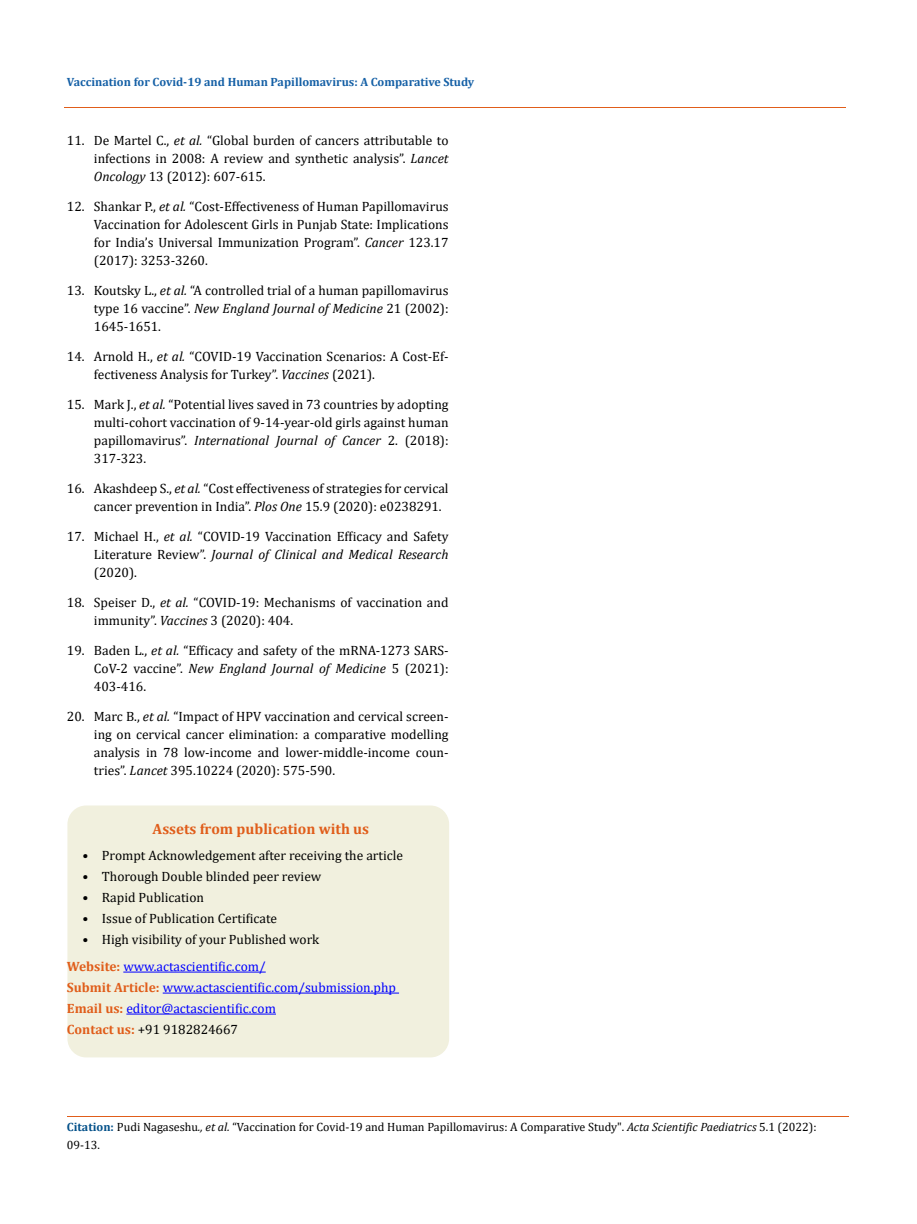
<style>
.page{position:relative;width:917px;height:1224px;background:#fff}
.page>*{position:absolute;margin:0;border:0;box-sizing:border-box;transform-origin:0 0}
.t1{font:700 15px "Cambria";color:#e05d1a}
.t2{font:13.5px/18px "Cambria";color:#000;text-align:justify}
.t3{font:13.5px/21px "Cambria";color:#00f}
.t4{font:12px/18px "Cambria";color:#000}
.t5{font:700 12px "Cambria";color:#1560a6}
.s1{font-style:italic}
.s2{font-weight:700;color:#e05d1a}
.s3{color:#000}
.s4{font-weight:700;color:#035089}
</style>
<div class="page">
<div style="left:68px;top:806px;width:380px;height:251px;background:#f1f0de;border-radius:18px"></div>
<div style="left:67px;top:806px;width:382px;height:251px;border:2px solid #f1f0de;border-radius:18px"></div>
<hr style="left:123px;top:972px;width:143px;height:1px;background:#00f">
<hr style="left:163px;top:993px;width:236px;height:1px;background:#00f">
<hr style="left:126px;top:1014px;width:150px;height:1px;background:#00f">
<hr style="left:64px;top:108px;width:781px;height:1px;background:#e05d1a">
<hr style="left:67px;top:1116px;width:781px;height:1px;background:#e05d1a">
<p class="t5" style="left:67px;top:73px;width:409px">Vaccination for Covid-19 and Human Papillomavirus: A Comparative Study</p>
<p class="t2" style="left:94px;top:132px;width:356px;text-indent:-27px">11. De Martel C., <span class="s1">et al.</span> “Global burden of cancers attributable to infections in 2008: A review and synthetic analysis”. <span class="s1">Lancet Oncology</span> 13 (2012): 607-615.</p>
<p class="t2" style="left:94px;top:198px;width:356px;text-indent:-27px">12. Shankar P., <span class="s1">et al.</span> “Cost-Effectiveness of Human Papillomavirus Vaccination for Adolescent Girls in Punjab State: Implications for India’s Universal Immunization Program”. <span class="s1">Cancer</span> 123.17 (2017): 3253-3260.</p>
<p class="t2" style="left:94px;top:282px;width:356px;text-indent:-27px">13. Koutsky L., <span class="s1">et al.</span> “A controlled trial of a human papillomavirus type 16 vaccine”. <span class="s1">New England Journal of Medicine</span> 21 (2002):<br>1645-1651.</p>
<p class="t2" style="left:94px;top:348px;width:356px;text-indent:-27px">14. Arnold H., <span class="s1">et al.</span> “COVID-19 Vaccination Scenarios: A Cost-Ef&shy;fectiveness Analysis for Turkey”. <span class="s1">Vaccines</span> (2021).</p>
<p class="t2" style="left:94px;top:396px;width:356px;text-indent:-27px">15. Mark J., <span class="s1">et al.</span> “Potential lives saved in 73 countries by adopting multi‐cohort vaccination of 9-14‐year‐old girls against human papillomavirus”. <span class="s1">International Journal of Cancer</span> 2. (2018):<br>317-323.</p>
<p class="t2" style="left:94px;top:480px;width:356px;text-indent:-27px">16. Akashdeep S., <span class="s1">et al.</span> “Cost effectiveness of strategies for cervical cancer prevention in India”. <span class="s1">Plos One</span> 15.9 (2020): e0238291.</p>
<p class="t2" style="left:94px;top:528px;width:356px;text-indent:-27px">17. Michael H., <span class="s1">et al.</span> “COVID-19 Vaccination Efficacy and Safety Literature Review”. <span class="s1">Journal of Clinical and Medical Research </span>(2020).</p>
<p class="t2" style="left:94px;top:594px;width:356px;text-indent:-27px">18. Speiser D., <span class="s1">et al.</span> “COVID-19: Mechanisms of vaccination and immunity”. <span class="s1">Vaccines</span> 3 (2020): 404.</p>
<p class="t2" style="left:94px;top:642px;width:356px;text-indent:-27px">19. Baden L., <span class="s1">et al.</span> “Efficacy and safety of the mRNA-1273 SARS-CoV-2 vaccine”. <span class="s1">New England Journal of Medicine</span> 5 (2021):<br>403-416.</p>
<p class="t2" style="left:94px;top:708px;width:356px;text-indent:-27px">20. Marc B., <span class="s1">et al.</span> “Impact of HPV vaccination and cervical screen&shy;ing on cervical cancer elimination: a comparative modelling analysis in 78 low-income and lower-middle-income coun&shy;tries”. <span class="s1">Lancet</span> 395.10224 (2020): 575-590.</p>
<p class="t1" style="left:152px;top:819px;width:218px">Assets from publication with us</p>
<p class="t2" style="left:82px;top:846px;width:322px">• Prompt Acknowledgement after receiving the article</p>
<p class="t2" style="left:82px;top:867px;width:240px">• Thorough Double blinded peer review</p>
<p class="t2" style="left:82px;top:888px;width:123px">• Rapid Publication</p>
<p class="t2" style="left:82px;top:909px;width:196px">• Issue of Publication Certificate</p>
<p class="t2" style="left:82px;top:930px;width:238px">• High visibility of your Published work</p>
<p class="t3" style="left:67px;top:956px;width:330px"><span class="s2">Website:</span> www.actascientific.com/<br><span class="s2">Submit Article:</span> www.actascientific.com/submission.php <span class="s2">Email us:</span> editor@actascientific.com<br><span class="s2">Contact us:</span> <span class="s3">+91 9182824667</span></p>
<p class="t4" style="left:67px;top:1118px;width:751px"><span class="s4">Citation:</span> Pudi Nagaseshu<span class="s1">., et al.</span> “Vaccination for Covid-19 and Human Papillomavirus: A Comparative Study". <span class="s1">Acta Scientific Paediatrics</span> 5.1 (2022):<br>09-13.</p>
</div>
